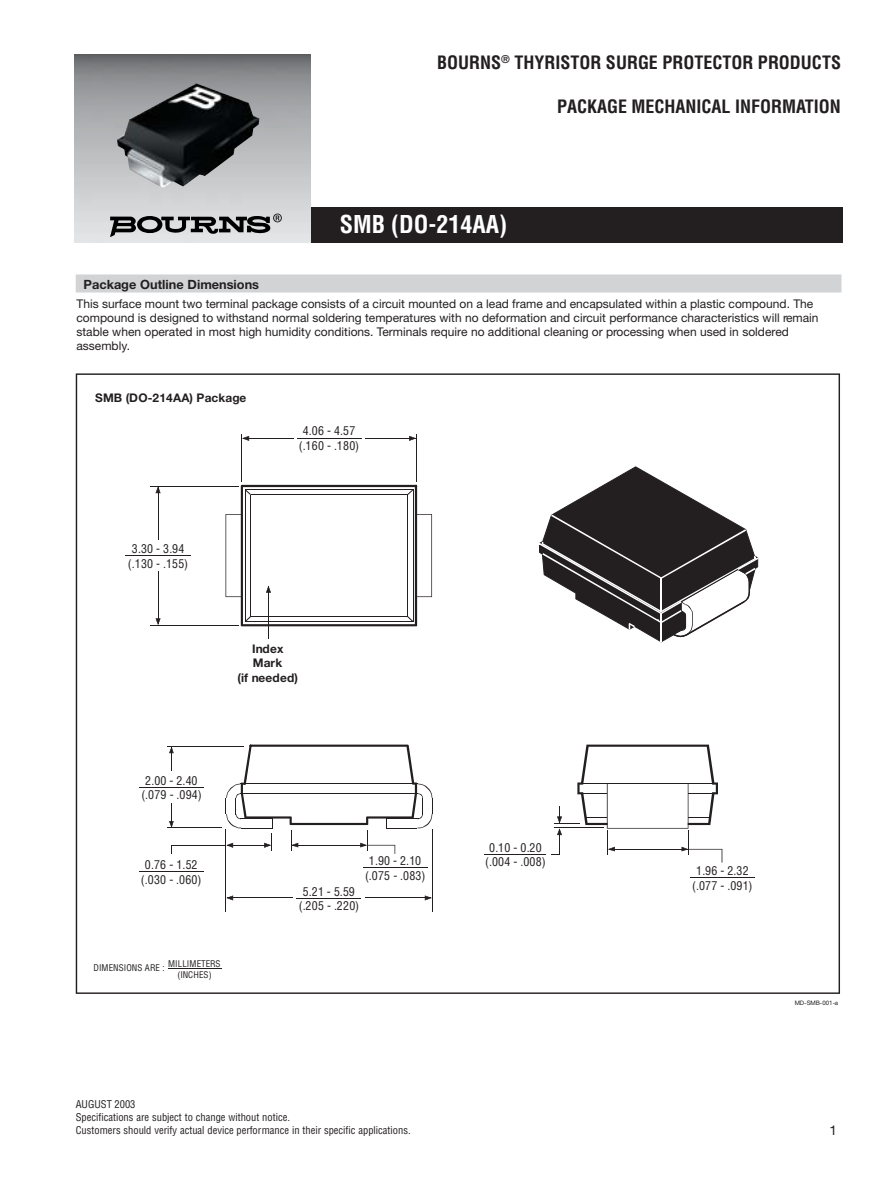
<style>
.page{position:relative;width:891px;height:1188px;background:#fff}
.page>*{position:absolute;margin:0;border:0;box-sizing:border-box;transform-origin:0 0}
.t1{font:700 condensed 24px "Helvetica";color:#fff}
.t2{font:700 condensed 18px "Helvetica";color:#231f20}
.t3{font:13.5px "Helvetica Neue";color:#231f20}
.t4{font:700 12.75px "Helvetica Neue";color:#231f20}
.t5{font:12px/14.2px "Helvetica Neue";color:#231f20}
.t6{font:condensed 11.85px/14.7px "Helvetica";letter-spacing:.02em;color:#231f20;text-align:center}
.t7{font:700 11.85px/14.2px "Helvetica Neue";letter-spacing:.01em;color:#231f20;text-align:center}
.t8{font:condensed 10.5px/13.2px "Helvetica";color:#231f20}
.t9{font:condensed 9px/11.1px "Helvetica";color:#231f20;text-align:center}
.t10{font:6.15px "Helvetica Neue";letter-spacing:-.03em;color:#231f20}
</style>
<div class="page">
<div style="left:307px;top:207px;width:536px;height:35px;background:#231f20"></div>
<img style="left:75px;top:54px;width:235px;height:188px">
<div style="left:76px;top:274px;width:766px;height:18px;background:#d1d3d4"></div>
<svg style="left:110px;top:214px;width:172px;height:23px"></svg>
<img style="left:117px;top:83px;width:142px;height:104px">
<svg style="left:76px;top:373px;width:764px;height:621px"></svg>
<hr style="left:168px;top:968px;width:53px;height:1px;background:#231f20">
<hr style="left:297px;top:438px;width:64px;height:1px;background:#231f20">
<hr style="left:432px;top:830px;width:1px;height:73px;background:#231f20">
<hr style="left:226px;top:830px;width:1px;height:73px;background:#231f20">
<hr style="left:432px;top:874px;width:1px;height:38px;background:#231f20">
<hr style="left:167px;top:746px;width:76px;height:1px;background:#231f20">
<hr style="left:139px;top:787px;width:65px;height:1px;background:#231f20">
<hr style="left:167px;top:828px;width:54px;height:1px;background:#231f20">
<hr style="left:171px;top:845px;width:55px;height:1px;background:#231f20">
<hr style="left:242px;top:434px;width:1px;height:48px;background:#231f20">
<hr style="left:416px;top:434px;width:1px;height:48px;background:#231f20">
<hr style="left:150px;top:486px;width:88px;height:1px;background:#231f20">
<hr style="left:150px;top:625px;width:88px;height:1px;background:#231f20">
<hr style="left:297px;top:898px;width:64px;height:1px;background:#231f20">
<hr style="left:485px;top:854px;width:61px;height:1px;background:#231f20">
<hr style="left:125px;top:555px;width:66px;height:1px;background:#231f20">
<hr style="left:139px;top:872px;width:64px;height:1px;background:#231f20">
<hr style="left:363px;top:868px;width:64px;height:1px;background:#231f20">
<hr style="left:226px;top:874px;width:1px;height:38px;background:#231f20">
<hr style="left:690px;top:877px;width:65px;height:1px;background:#231f20">
<hr style="left:243px;top:438px;width:50px;height:1px;background:#231f20">
<svg style="left:242px;top:436px;width:7px;height:5px"></svg>
<hr style="left:158px;top:571px;width:1px;height:53px;background:#231f20">
<svg style="left:155px;top:618px;width:6px;height:7px"></svg>
<hr style="left:158px;top:487px;width:1px;height:53px;background:#231f20">
<svg style="left:155px;top:487px;width:6px;height:6px"></svg>
<svg style="left:169px;top:803px;width:5px;height:25px"></svg>
<svg style="left:169px;top:747px;width:5px;height:24px"></svg>
<hr style="left:227px;top:898px;width:66px;height:1px;background:#231f20">
<svg style="left:226px;top:895px;width:7px;height:5px"></svg>
<hr style="left:365px;top:438px;width:50px;height:1px;background:#231f20">
<svg style="left:409px;top:436px;width:7px;height:5px"></svg>
<svg style="left:226px;top:745px;width:207px;height:109px"></svg>
<hr style="left:365px;top:898px;width:66px;height:1px;background:#231f20">
<svg style="left:425px;top:895px;width:7px;height:5px"></svg>
<svg style="left:539px;top:467px;width:219px;height:175px"></svg>
<hr style="left:660px;top:613px;width:2px;height:29px;background:#fff">
<svg style="left:551px;top:745px;width:171px;height:118px"></svg>
<hr style="left:268px;top:587px;width:1px;height:52px;background:#231f20">
<svg style="left:226px;top:485px;width:206px;height:141px"></svg>
<hr style="left:251px;top:494px;width:157px;height:1px;background:#231f20">
<hr style="left:245px;top:489px;width:168px;height:1px;background:#231f20">
<hr style="left:250px;top:495px;width:1px;height:122px;background:#231f20">
<hr style="left:251px;top:616px;width:157px;height:1px;background:#231f20">
<hr style="left:407px;top:495px;width:1px;height:122px;background:#231f20">
<hr style="left:413px;top:490px;width:1px;height:132px;background:#231f20">
<hr style="left:245px;top:621px;width:168px;height:1px;background:#231f20">
<hr style="left:245px;top:490px;width:1px;height:132px;background:#231f20">
<hr style="left:242px;top:783px;width:174px;height:1px;background:#231f20">
<hr style="left:242px;top:793px;width:174px;height:1px;background:#231f20">
<hr style="left:578px;top:783px;width:139px;height:1px;background:#231f20">
<h2 class="t2" style="left:437px;top:56px;width:405px">BOURNS<sup>®</sup> THYRISTOR SURGE PROTECTOR PRODUCTS</h2>
<h2 class="t2" style="left:557px;top:99px;width:285px">PACKAGE MECHANICAL INFORMATION</h2>
<p class="t4" style="left:84px;top:280px;width:177px">Package Outline Dimensions</p>
<h1 class="t1" style="left:340px;top:214px;width:169px">SMB (DO-214AA)</h1>
<p class="t5" style="left:76px;top:297px;width:743px">This surface mount two terminal package consists of a circuit mounted on a lead frame and encapsulated within a plastic compound. The compound is designed to withstand normal soldering temperatures with no deformation and circuit performance characteristics will remain stable when operated in most high humidity conditions. Terminals require no additional cleaning or processing when used in soldered assembly.</p>
<p class="t7" style="left:95px;top:392px;width:153px">SMB (DO-214AA) Package</p>
<p class="t6" style="left:128px;top:542px;width:62px">3.30 - 3.94 (.130 - .155)</p>
<p class="t6" style="left:299px;top:424px;width:62px;line-height:15.1px">4.06 - 4.57 (.160 - .180)</p>
<p class="t6" style="left:141px;top:774px;width:62px">2.00 - 2.40 (.079 - .094)</p>
<p class="t7" style="left:237px;top:643px;width:62px">Index<br>Mark<br>(if needed)</p>
<p class="t6" style="left:485px;top:841px;width:62px">0.10 - 0.20 (.004 - .008)</p>
<p class="t6" style="left:141px;top:858px;width:62px;line-height:15.1px">0.76 - 1.52 (.030 - .060)</p>
<p class="t6" style="left:365px;top:855px;width:62px">1.90 - 2.10 (.075 - .083)</p>
<p class="t6" style="left:692px;top:864px;width:62px">1.96 - 2.32 (.077 - .091)</p>
<p class="t6" style="left:299px;top:885px;width:62px">5.21 - 5.59 (.205 - .220)</p>
<p class="t9" style="left:168px;top:959px;width:54px">MILLIMETERS (INCHES)</p>
<p class="t9" style="left:94px;top:963px;width:73px">DIMENSIONS ARE :</p>
<p class="t8" style="left:76px;top:1098px;width:336px">AUGUST 2003<br>Specifications are subject to change without notice.<br>Customers should verify actual device performance in their specific applications.</p>
<p class="t10" style="left:795px;top:1000px;width:45px">MD-SMB-001-a</p>
<p class="t3" style="left:830px;top:1125px;width:9px">1</p>
</div>
